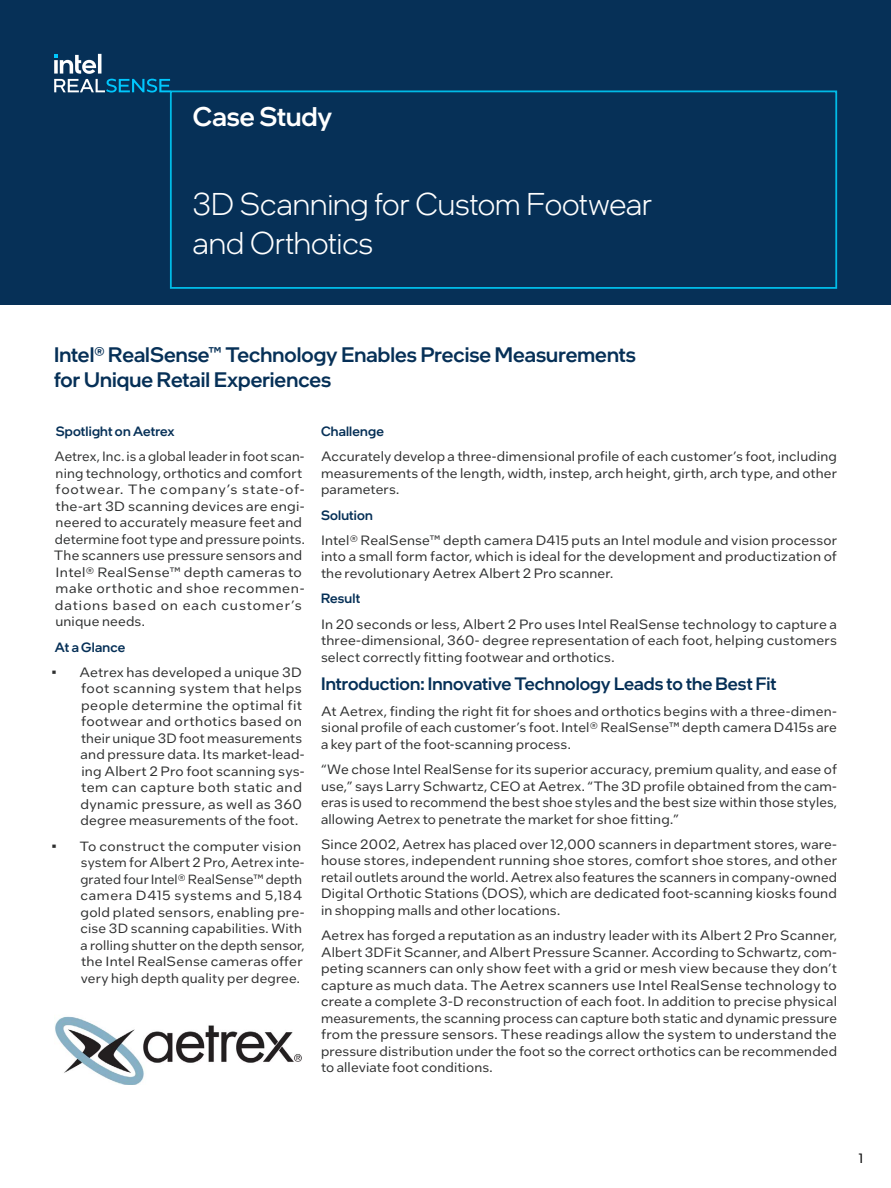
<style>
.page{position:relative;width:891px;height:1188px;background:#fff}
.page>*{position:absolute;margin:0;border:0;box-sizing:border-box;transform-origin:0 0}
.t1{font:300 31.5px/39px "Intel One Display";letter-spacing:-.005em;color:#fff}
.t2{font:500 27px "Intel One Display";color:#fff}
.t3{font:500 21px/25.2px "Intel One Display";color:#063057}
.t4{font:500 18px "Intel One Display";color:#063057}
.t5{font:13.5px/16.5px "Intel One Text";letter-spacing:.015em;color:#2e2f2f;text-align:justify}
.t6{font:500 13.5px "Intel One Display";letter-spacing:.015em;color:#063057}
.t7{font:13.5px "Intel One Text";color:#000}
.t8{font:13.35px/16.5px "Intel One Text";letter-spacing:.015em;color:#2e2f2f}
.s1{font-size:13.5px}
</style>
<div class="page">
<div style="left:0;top:0;width:891px;height:304px;background:#063057"></div>
<img style="left:55px;top:1016px;width:247px;height:68px">
<div style="left:170px;top:91px;width:667px;height:198px;border:2px solid #00bbe7"></div>
<svg style="left:54px;top:54px;width:116px;height:39px"></svg>
<h2 class="t2" style="left:193px;top:99px;width:141px">Case Study</h2>
<h1 class="t1" style="left:193px;top:184px;width:461px">3D Scanning for Custom Footwear and Orthotics</h1>
<h3 class="t3" style="left:54px;top:341px;width:584px">Intel® RealSense™ Technology Enables Precise Measurements for Unique Retail Experiences</h3>
<p class="t6" style="left:56px;top:422px;width:121px">Spotlight on Aetrex</p>
<p class="t5" style="left:54px;top:448px;width:252px;text-align:left">Aetrex, Inc. is a global leader in foot scan&shy;ning technology, orthotics and comfort footwear. The company’s state-of&shy;the-art 3D scanning devices are engi&shy;neered to accurately measure feet and determine foot type and pressure points.<br>The scanners use pressure sensors and Intel® RealSense™ depth cameras to make orthotic and shoe recommen&shy;dations based on each customer’s unique needs.</p>
<p class="t6" style="left:55px;top:638px;width:72px">At a Glance</p>
<p class="t5" style="left:80px;top:664px;width:226px;text-align:left;text-indent:-29px">• Aetrex has developed a unique 3D foot scanning system that helps people determine the optimal fit footwear and orthotics based on their unique 3D foot measurements and pressure data. Its market-lead&shy;ing Albert 2 Pro foot scanning sys&shy;tem can capture both static and dynamic pressure, as well as 360 degree measurements of the foot.</p>
<p class="t8" style="left:80px;top:837px;width:226px;text-indent:-29px"><span class="s1">•</span> To construct the computer vision system for Albert 2 Pro, Aetrex inte&shy;grated four Intel® RealSense™ depth camera D415 systems and 5,184 gold plated sensors, enabling pre&shy;cise 3D scanning capabilities. With a rolling shutter on the depth sensor, the Intel RealSense cameras offer very high depth quality per degree.</p>
<p class="t6" style="left:321px;top:422px;width:64px">Challenge</p>
<p class="t5" style="left:321px;top:448px;width:518px">Accurately develop a three-dimensional profile of each customer’s foot, including measurements of the length, width, instep, arch height, girth, arch type, and other parameters.</p>
<p class="t6" style="left:321px;top:506px;width:53px">Solution</p>
<p class="t5" style="left:321px;top:532px;width:518px">Intel® RealSense™ depth camera D415 puts an Intel module and vision processor into a small form factor, which is ideal for the development and productization of the revolutionary Aetrex Albert 2 Pro scanner.</p>
<p class="t6" style="left:321px;top:590px;width:41px">Result</p>
<p class="t5" style="left:321px;top:615px;width:518px">In 20 seconds or less, Albert 2 Pro uses Intel RealSense technology to capture a three-dimensional, 360- degree representation of each foot, helping customers select correctly fitting footwear and orthotics.</p>
<h3 class="t4" style="left:321px;top:672px;width:457px">Introduction: Innovative Technology Leads to the Best Fit</h3>
<p class="t5" style="left:321px;top:702px;width:518px">At Aetrex, finding the right fit for shoes and orthotics begins with a three-dimen&shy;sional profile of each customer’s foot. Intel® RealSense™ depth camera D415s are a key part of the foot-scanning process.</p>
<p class="t5" style="left:321px;top:761px;width:518px">“We chose Intel RealSense for its superior accuracy, premium quality, and ease of use,” says Larry Schwartz, CEO at Aetrex. “The 3D profile obtained from the cam&shy;eras is used to recommend the best shoe styles and the best size within those styles, allowing Aetrex to penetrate the market for shoe fitting.”</p>
<p class="t5" style="left:321px;top:835px;width:518px">Since 2002, Aetrex has placed over 12,000 scanners in department stores, ware&shy;house stores, independent running shoe stores, comfort shoe stores, and other retail outlets around the world. Aetrex also features the scanners in company-owned Digital Orthotic Stations (DOS), which are dedicated foot-scanning kiosks found in shopping malls and other locations.</p>
<p class="t5" style="left:321px;top:927px;width:518px">Aetrex has forged a reputation as an industry leader with its Albert 2 Pro Scanner, Albert 3DFit Scanner, and Albert Pressure Scanner. According to Schwartz, com&shy;peting scanners can only show feet with a grid or mesh view because they don’t capture as much data. The Aetrex scanners use Intel RealSense technology to create a complete 3-D reconstruction of each foot. In addition to precise physical measurements, the scanning process can capture both static and dynamic pressure from the pressure sensors. These readings allow the system to understand the pressure distribution under the foot so the correct orthotics can be recommended to alleviate foot conditions.</p>
<p class="t7" style="left:858px;top:1150px;width:6px">1</p>
</div>
